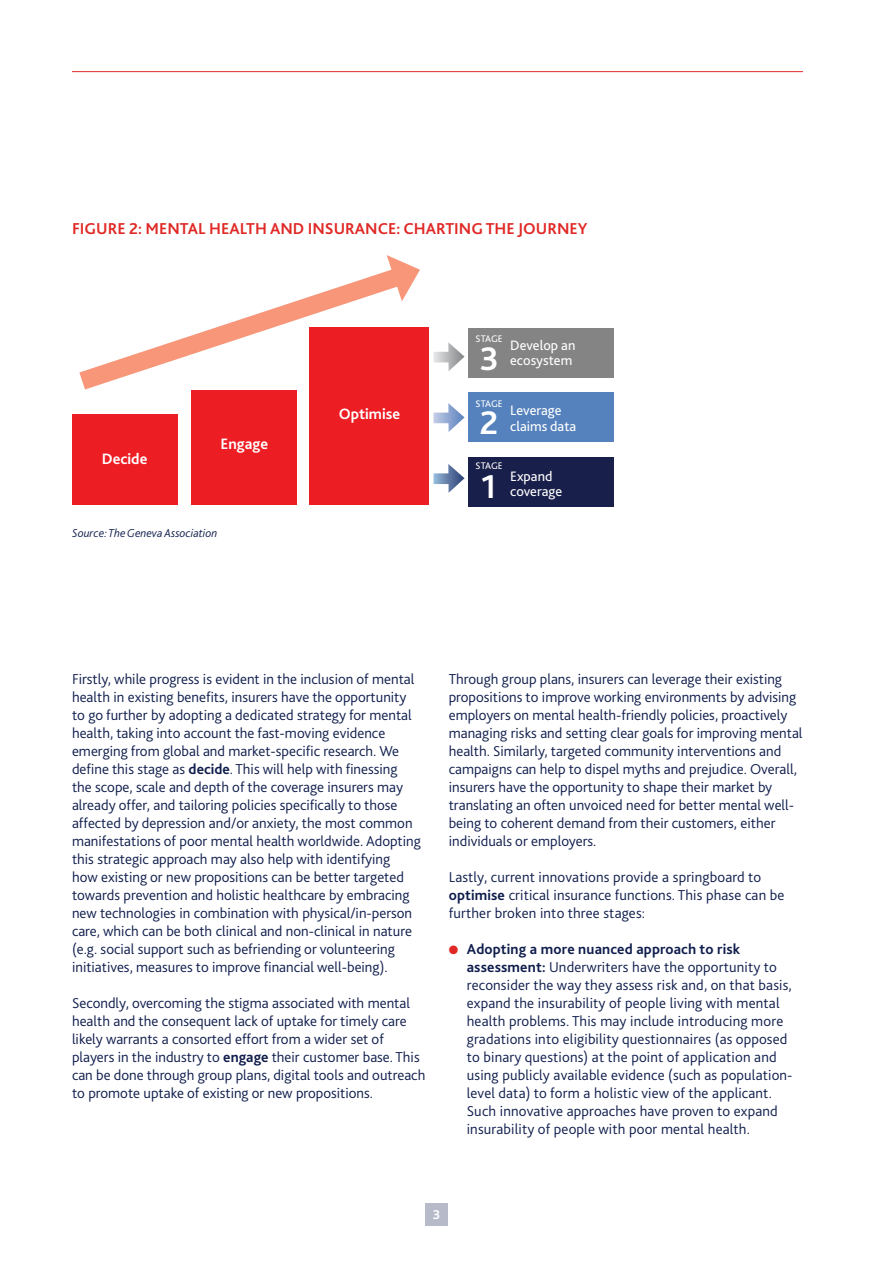
<style>
.page{position:relative;width:893px;height:1263px;background:#fff}
.page>*{position:absolute;margin:0;border:0;box-sizing:border-box;transform-origin:0 0}
.t1{font:700 34.35px "Bliss 2";color:#fff}
.t2{font:700 16.5px "Bliss 2";color:#e02926}
.t3{font:700 15.75px "Bliss 2";color:#fff}
.t4{font:300 15px/18px "Bliss 2";color:#0f1d4c}
.t5{font:14.25px/15.8px "Bliss 2";color:#fff}
.t6{font:700 13.5px "Bliss 2";color:#fff}
.t7{font:italic 300 12px "Bliss 2";color:#0f1d4c}
.t8{font:10.05px "Bliss 2";letter-spacing:-.01em;color:#fff}
.s1{font-weight:700}
.s2{color:#e02926}
</style>
<div class="page">
<div style="left:425px;top:1203px;width:23px;height:22px;background:#b7bbc9"></div>
<hr style="left:72px;top:71px;width:731px;height:1px;background:#e02926">
<div style="left:468px;top:457px;width:145px;height:49px;background:#191f4b"></div>
<div style="left:72px;top:414px;width:105px;height:91px;background:#ed1d24"></div>
<div style="left:192px;top:390px;width:105px;height:115px;background:#ed1d24"></div>
<div style="left:310px;top:328px;width:119px;height:177px;background:#ed1d24"></div>
<div style="left:468px;top:393px;width:145px;height:49px;background:#5582bd"></div>
<div style="left:468px;top:328px;width:145px;height:49px;background:#848484"></div>
<svg style="left:79px;top:255px;width:341px;height:134px"></svg>
<svg style="left:433px;top:342px;width:32px;height:29px"></svg>
<svg style="left:433px;top:403px;width:32px;height:29px"></svg>
<svg style="left:433px;top:464px;width:32px;height:29px"></svg>
<p class="t2" style="left:72px;top:218px;width:517px">FIGURE 2: MENTAL HEALTH AND INSURANCE: CHARTING THE JOURNEY</p>
<p class="t3" style="left:102px;top:449px;width:47px">Decide</p>
<p class="t3" style="left:220px;top:434px;width:49px">Engage</p>
<p class="t7" style="left:72px;top:526px;width:147px">Source: The Geneva Association</p>
<p class="t3" style="left:339px;top:404px;width:63px">Optimise</p>
<p class="t8" style="left:476px;top:333px;width:29px">STAGE</p>
<p class="t5" style="left:510px;top:337px;width:67px">Develop an</p>
<h1 class="t1" style="left:480px;top:337px;width:21px">3</h1>
<p class="t5" style="left:510px;top:353px;width:64px">ecosystem</p>
<p class="t8" style="left:476px;top:397px;width:29px">STAGE</p>
<p class="t5" style="left:510px;top:402px;width:53px">Leverage</p>
<h1 class="t1" style="left:480px;top:401px;width:20px">2</h1>
<p class="t5" style="left:510px;top:418px;width:67px">claims data</p>
<p class="t8" style="left:476px;top:459px;width:29px">STAGE</p>
<h1 class="t1" style="left:481px;top:465px;width:17px">1</h1>
<p class="t5" style="left:510px;top:468px;width:53px">Expand coverage</p>
<p class="t4" style="left:72px;top:670px;width:350px">Firstly, while progress is evident in the inclusion of mental health in existing benefits, insurers have the opportunity to go further by adopting a dedicated strategy for mental health, taking into account the fast-moving evidence emerging from global and market-specific research. We define this stage as <span class="s1">decide</span>. This will help with finessing the scope, scale and depth of the coverage insurers may already offer, and tailoring policies specifically to those affected by depression and/or anxiety, the most common manifestations of poor mental health worldwide. Adopting this strategic approach may also help with identifying<br>how existing or new propositions can be better targeted towards prevention and holistic healthcare by embracing new technologies in combination with physical/in-person care, which can be both clinical and non-clinical in nature (e.g. social support such as befriending or volunteering initiatives, measures to improve financial well-being).</p>
<p class="t4" style="left:72px;top:994px;width:355px">Secondly, overcoming the stigma associated with mental health and the consequent lack of uptake for timely care likely warrants a consorted effort from a wider set of players in the industry to <span class="s1">engage</span> their customer base. This can be done through group plans, digital tools and outreach to promote uptake of existing or new propositions.</p>
<p class="t4" style="left:449px;top:670px;width:355px">Through group plans, insurers can leverage their existing propositions to improve working environments by advising employers on mental health-friendly policies, proactively managing risks and setting clear goals for improving mental health. Similarly, targeted community interventions and campaigns can help to dispel myths and prejudice. Overall, insurers have the opportunity to shape their market by translating an often unvoiced need for better mental well&shy;being to coherent demand from their customers, either individuals or employers.</p>
<p class="t4" style="left:449px;top:868px;width:337px">Lastly, current innovations provide a springboard to <span class="s1">optimise</span> critical insurance functions. This phase can be further broken into three stages:</p>
<p class="t4" style="left:467px;top:940px;width:327px;text-indent:-18px"><span class="s2">●</span> <span class="s1">Adopting a more nuanced approach to risk assessment:</span> Underwriters have the opportunity to reconsider the way they assess risk and, on that basis, expand the insurability of people living with mental health problems. This may include introducing more gradations into eligibility questionnaires (as opposed to binary questions) at the point of application and using publicly available evidence (such as population&shy;level data) to form a holistic view of the applicant.<br>Such innovative approaches have proven to expand insurability of people with poor mental health.</p>
<p class="t6" style="left:433px;top:1206px;width:9px">3</p>
</div>
